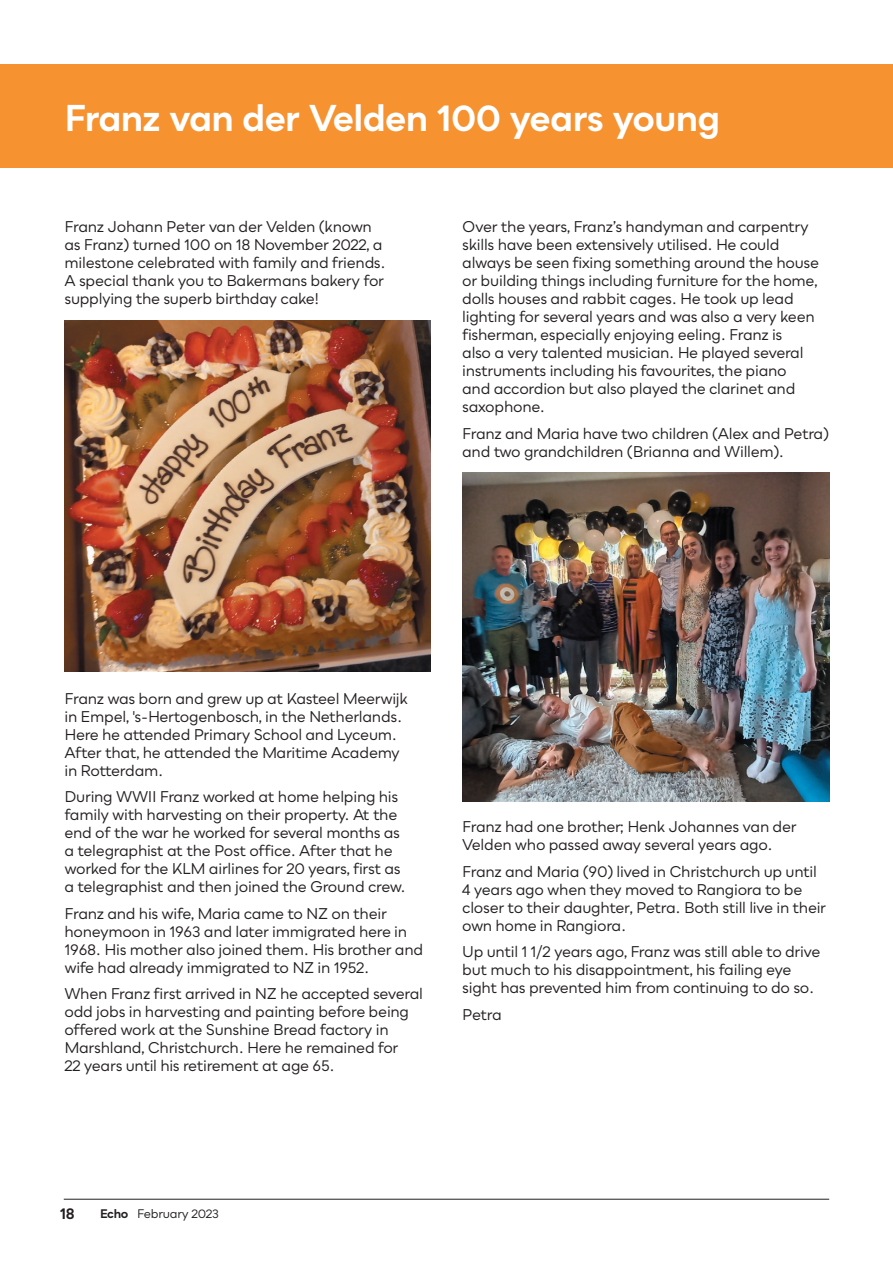
<style>
.page{position:relative;width:893px;height:1263px;background:#fff}
.page>*{position:absolute;margin:0;border:0;box-sizing:border-box;transform-origin:0 0}
.t1{font:700 36px "Bozon";letter-spacing:-.02em;color:#fff}
.t2{font:15px/18px "Bozon";letter-spacing:-.02em;color:#231f20}
.t3{font:700 15px "Bozon";color:#231f20}
.t4{font:12px "Bozon";letter-spacing:-.025em;color:#231f20}
.s1{font-weight:700}
</style>
<div class="page">
<hr style="left:64px;top:1199px;width:765px;height:1px;background:#231f20">
<div style="left:0;top:64px;width:893px;height:104px;background:#f69230"></div>
<img style="left:65px;top:320px;width:365px;height:351px">
<img style="left:462px;top:473px;width:368px;height:328px">
<h1 class="t1" style="left:65px;top:94px;width:657px">Franz van der Velden 100 years young</h1>
<p class="t2" style="left:65px;top:218px;width:323px">Franz Johann Peter van der Velden (known as Franz) turned 100 on 18 November 2022, a milestone celebrated with family and friends.<br>A special thank you to Bakermans bakery for supplying the superb birthday cake!</p>
<p class="t2" style="left:462px;top:218px;width:358px">Over the years, Franz’s handyman and carpentry skills have been extensively utilised. He could always be seen fixing something around the house or building things including furniture for the home, dolls houses and rabbit cages. He took up lead lighting for several years and was also a very keen fisherman, especially enjoying eeling. Franz is<br>also a very talented musician. He played several instruments including his favourites, the piano<br>and accordion but also played the clarinet and saxophone.</p>
<p class="t2" style="left:462px;top:424px;width:368px">Franz and Maria have two children (Alex and Petra) and two grandchildren (Brianna and Willem).</p>
<p class="t2" style="left:65px;top:689px;width:345px">Franz was born and grew up at Kasteel Meerwijk in Empel, 's-Hertogenbosch, in the Netherlands.<br>Here he attended Primary School and Lyceum.<br>After that, he attended the Maritime Academy in Rotterdam.</p>
<p class="t2" style="left:65px;top:787px;width:343px">During WWII Franz worked at home helping his family with harvesting on their property. At the end of the war he worked for several months as a telegraphist at the Post office. After that he worked for the KLM airlines for 20 years, first as a telegraphist and then joined the Ground crew.</p>
<p class="t2" style="left:65px;top:904px;width:360px">Franz and his wife, Maria came to NZ on their honeymoon in 1963 and later immigrated here in 1968. His mother also joined them. His brother and wife had already immigrated to NZ in 1952.</p>
<p class="t2" style="left:65px;top:984px;width:360px">When Franz first arrived in NZ he accepted several odd jobs in harvesting and painting before being offered work at the Sunshine Bread factory in Marshland, Christchurch. Here he remained for<br>22 years until his retirement at age 65.</p>
<p class="t2" style="left:462px;top:818px;width:336px">Franz had one brother; Henk Johannes van der<br>Velden who passed away several years ago.</p>
<p class="t2" style="left:462px;top:862px;width:366px">Franz and Maria (90) lived in Christchurch up until 4 years ago when they moved to Rangiora to be closer to their daughter, Petra. Both still live in their own home in Rangiora.</p>
<p class="t2" style="left:462px;top:943px;width:360px">Up until 1 1/2 years ago, Franz was still able to drive but much to his disappointment, his failing eye sight has prevented him from continuing to do so.</p>
<p class="t2" style="left:462px;top:1005px;width:41px">Petra</p>
<p class="t3" style="left:60px;top:1203px;width:16px">18</p>
<p class="t4" style="left:100px;top:1205px;width:120px"><span class="s1">Echo</span> February 2023</p>
</div>
